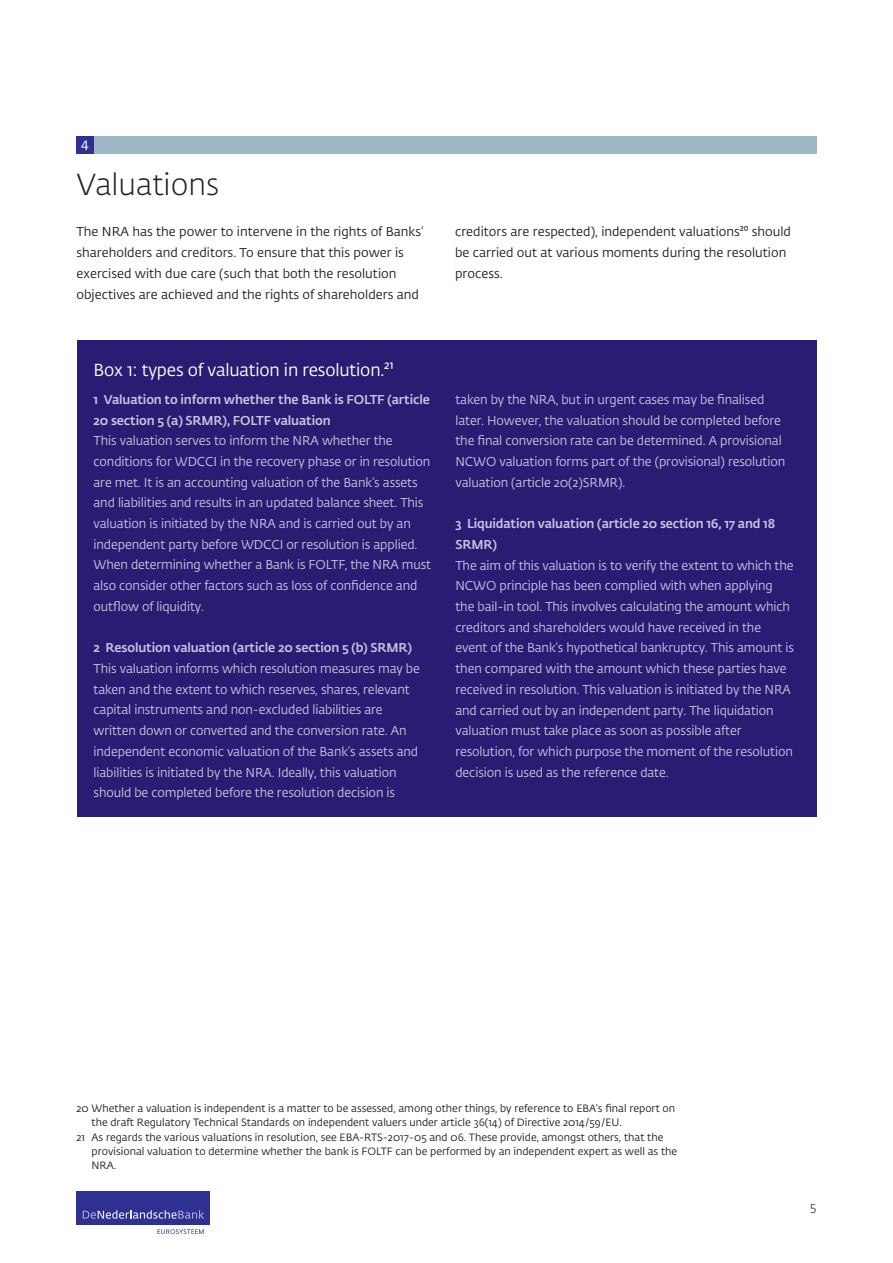
<style>
.page{position:relative;width:893px;height:1263px;background:#fff}
.page>*{position:absolute;margin:0;border:0;box-sizing:border-box;transform-origin:0 0}
.t1{font:300 30px "DNB Fedra";color:#231f20}
.t2{font:17.25px "DNB Fedra";letter-spacing:-.01em;color:#fff}
.t3{font:13.5px "DNB Fedra";color:#fff}
.t4{font:12.75px/20.7px "DNB Fedra";letter-spacing:-.01em;color:#c6c4e1}
.t5{font:12.75px/20.7px "DNB Fedra";color:#231f20}
.t6{font:500 12.75px/20.7px "DNB Fedra";letter-spacing:-.01em;color:#c6c4e1}
.t7{font:300 12.75px "DNB Fedra";color:#231f20}
.t8{font:10.5px "DNB Fedra";color:#231f20}
</style>
<div class="page">
<div style="left:77px;top:1191px;width:133px;height:34px;background:#2e3092"></div>
<svg style="left:157px;top:1229px;width:47px;height:5px"></svg>
<svg style="left:83px;top:1210px;width:121px;height:9px"></svg>
<div style="left:77px;top:136px;width:739px;height:17px;background:#9fb6c6"></div>
<div style="left:77px;top:136px;width:17px;height:17px;background:#2e3092"></div>
<div style="left:77px;top:340px;width:739px;height:477px;background:#281d72"></div>
<p class="t3" style="left:81px;top:136px;width:9px">4</p>
<h1 class="t1" style="left:77px;top:166px;width:144px">Valuations</h1>
<p class="t5" style="left:77px;top:222px;width:349px">The NRA has the power to intervene in the rights of Banks’ shareholders and creditors. To ensure that this power is exercised with due care (such that both the resolution objectives are achieved and the rights of shareholders and</p>
<h2 class="t2" style="left:94px;top:359px;width:302px">Box 1: types of valuation in resolution.²¹</h2>
<p class="t6" style="left:94px;top:389px;width:338px">1 Valuation to inform whether the Bank is FOLTF (article<br>20 section 5 (a) SRMR), FOLTF valuation</p>
<p class="t4" style="left:94px;top:431px;width:339px">This valuation serves to inform the NRA whether the conditions for WDCCI in the recovery phase or in resolution are met. It is an accounting valuation of the Bank’s assets and liabilities and results in an updated balance sheet. This valuation is initiated by the NRA and is carried out by an independent party before WDCCI or resolution is applied.<br>When determining whether a Bank is FOLTF, the NRA must also consider other factors such as loss of confidence and outflow of liquidity.</p>
<p class="t6" style="left:94px;top:638px;width:320px">2 Resolution valuation (article 20 section 5 (b) SRMR)</p>
<p class="t4" style="left:94px;top:658px;width:328px">This valuation informs which resolution measures may be taken and the extent to which reserves, shares, relevant capital instruments and non-excluded liabilities are written down or converted and the conversion rate. An independent economic valuation of the Bank’s assets and liabilities is initiated by the NRA. Ideally, this valuation should be completed before the resolution decision is</p>
<p class="t5" style="left:455px;top:222px;width:337px">creditors are respected), independent valuations²⁰ should be carried out at various moments during the resolution process.</p>
<p class="t4" style="left:455px;top:389px;width:331px">taken by the NRA, but in urgent cases may be finalised later. However, the valuation should be completed before the final conversion rate can be determined. A provisional NCWO valuation forms part of the (provisional) resolution valuation (article 20(2)SRMR).</p>
<p class="t6" style="left:455px;top:513px;width:321px">3 Liquidation valuation (article 20 section 16, 17 and 18<br>SRMR)</p>
<p class="t4" style="left:455px;top:555px;width:340px">The aim of this valuation is to verify the extent to which the NCWO principle has been complied with when applying the bail-in tool. This involves calculating the amount which creditors and shareholders would have received in the event of the Bank’s hypothetical bankruptcy. This amount is then compared with the amount which these parties have received in resolution. This valuation is initiated by the NRA and carried out by an independent party. The liquidation valuation must take place as soon as possible after resolution, for which purpose the moment of the resolution decision is used as the reference date.</p>
<p class="t8" style="left:77px;top:1102px;width:600px">20 Whether a valuation is independent is a matter to be assessed, among other things, by reference to EBA’s final report on</p>
<p class="t8" style="left:92px;top:1116px;width:532px">the draft Regulatory Technical Standards on independent valuers under article 36(14) of Directive 2014/59/EU.</p>
<p class="t8" style="left:77px;top:1131px;width:588px">21 As regards the various valuations in resolution, see EBA-RTS-2017-05 and 06. These provide, amongst others, that the</p>
<p class="t8" style="left:92px;top:1145px;width:587px">provisional valuation to determine whether the bank is FOLTF can be performed by an independent expert as well as the</p>
<p class="t8" style="left:92px;top:1159px;width:26px">NRA.</p>
<p class="t7" style="left:810px;top:1198px;width:8px">5</p>
</div>
